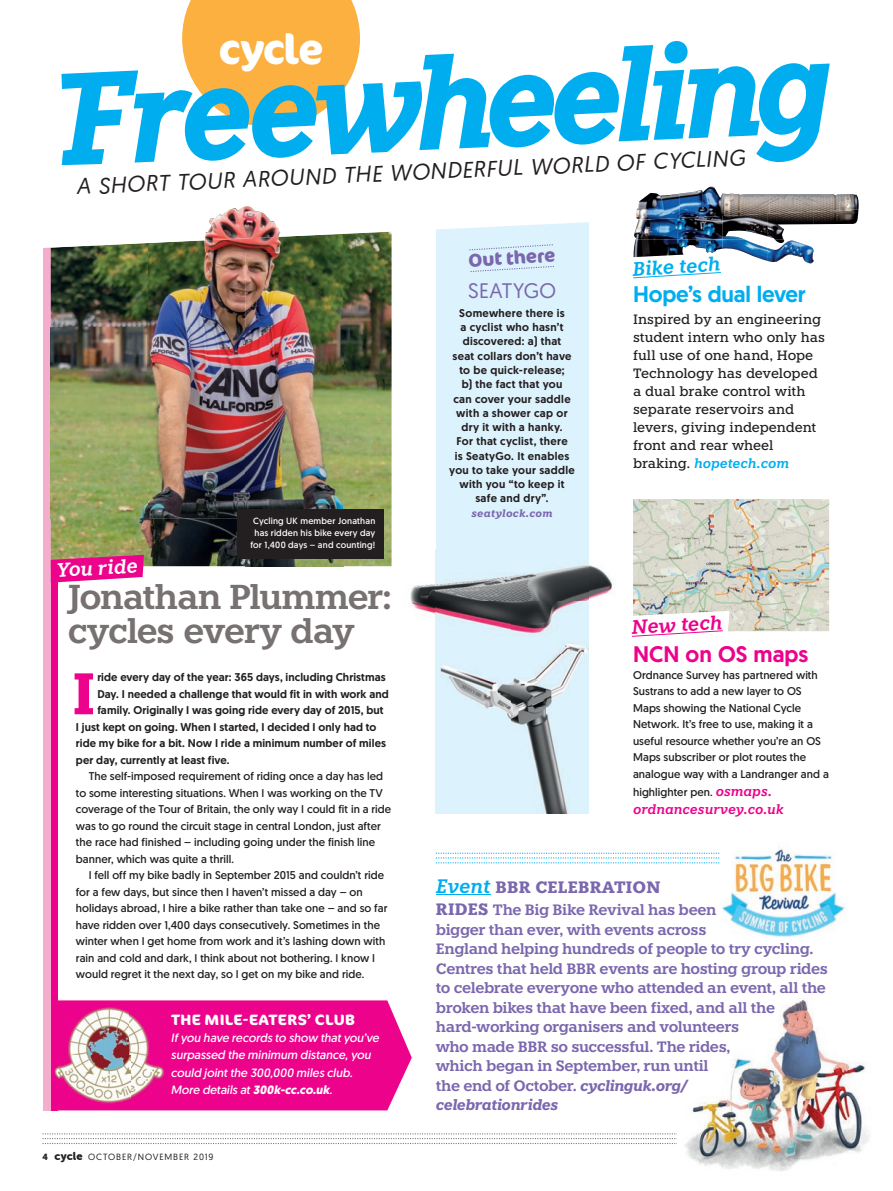
<style>
.page{position:relative;width:893px;height:1191px;background:#fff}
.page>*{position:absolute;margin:0;border:0;box-sizing:border-box;transform-origin:0 0}
.t1{font:700 58.35px "Knile";color:#ed028c}
.t2{font:700 41.55px "Cocon Pro";letter-spacing:-.025em;color:#fff}
.t3{font:600 34.5px/34.5px "Knile";letter-spacing:-.035em;color:#777271}
.t4{font:italic 22.5px "Geomanist";color:#231f20}
.t5{font:500 22.5px "Geomanist";letter-spacing:-.01em;color:#00aeef}
.t6{font:500 22.5px "Geomanist";color:#ed028c}
.t7{font:21px "Geomanist";letter-spacing:.015em;color:#7a67ae}
.t8{font:italic 600 19.5px "Knile";color:#00aeef}
.t9{font:italic 600 19.5px "Knile";color:#fff}
.t10{font:italic 600 19.5px "Knile";color:#ed028c}
.t11{font:700 18.45px "Cocon Pro";color:#7a67ae}
.t12{font:700 16.5px "Knile";letter-spacing:.01em;color:#7a67ae}
.t13{font:600 15px/19.5px "Knile";letter-spacing:-.025em;color:#7a67ae}
.t14{font:700 15px "Cocon Pro";letter-spacing:.02em;color:#fff}
.t15{font:500 13.5px/18px "Knile";letter-spacing:-.005em;color:#231f20}
.t16{font:italic 600 13.5px "Knile";letter-spacing:-.005em;color:#ed028c}
.t17{font:italic 12px/17.2px "Geomanist";letter-spacing:.005em;color:#fff}
.t18{font:11.25px/16.5px "Geomanist";letter-spacing:.005em;color:#231f20}
.t19{font:500 11.25px "Geomanist";letter-spacing:.01em;color:#231f20}
.t20{font:500 11.25px/14.2px "Geomanist";letter-spacing:.03em;color:#231f20;text-align:center}
.t21{font:italic 700 10.5px "Knile";letter-spacing:.025em;color:#7a67ae}
.t22{font:9px/12px "Geomanist";letter-spacing:.02em;color:#fff;text-align:center}
.t23{font:9px "Geomanist";letter-spacing:.1em;color:#231f20}
.s1{font-weight:700}
.s2{font-family:"Museo Sans Rounded 900";font-size:11.25px}
.s3{font-weight:600;font-style:italic;color:#00aeef}
.s4{font-family:"Knile";font-weight:600;font-style:italic;font-size:13.5px;color:#ed028c}
.s5{font-weight:600;font-style:italic;font-size:19.5px;color:#00aeef}
.s6{font-weight:700;font-size:16.5px}
.s7{font-weight:700;font-style:italic}
</style>
<div class="page">
<img style="left:633px;top:499px;width:196px;height:132px">
<div style="left:436px;top:186px;width:152px;height:627px;background:#dcf2fc"></div>
<div style="left:58px;top:1000px;width:354px;height:110px;background:#ed028c"></div>
<div style="left:50px;top:572px;width:8px;height:538px;background:#ed028c"></div>
<div style="left:43px;top:245px;width:8px;height:865px;background:#f5adce"></div>
<svg style="left:42px;top:1133px;width:635px;height:11px"></svg>
<svg style="left:436px;top:852px;width:283px;height:11px"></svg>
<img style="left:51px;top:251px;width:97px;height:267px">
<img style="left:148px;top:251px;width:97px;height:267px">
<img style="left:245px;top:251px;width:98px;height:258px">
<img style="left:343px;top:251px;width:49px;height:315px">
<img style="left:51px;top:518px;width:194px;height:48px">
<img style="left:245px;top:560px;width:98px;height:6px">
<svg style="left:43px;top:165px;width:816px;height:86px"></svg>
<div style="left:182px;top:0;width:178px;height:41px;background:#fbb03f"></div>
<svg style="left:51px;top:555px;width:93px;height:27px;background:#e72692"></svg>
<img style="left:410px;top:549px;width:26px;height:212px">
<img style="left:588px;top:549px;width:25px;height:212px">
<img style="left:545px;top:761px;width:44px;height:53px">
<img style="left:436px;top:565px;width:152px;height:248px">
<img style="left:54px;top:1006px;width:112px;height:98px">
<img style="left:722px;top:846px;width:123px;height:91px">
<img style="left:685px;top:999px;width:184px;height:172px">
<img style="left:633px;top:218px;width:44px;height:34px">
<img style="left:677px;top:218px;width:45px;height:34px">
<img style="left:722px;top:216px;width:46px;height:45px">
<img style="left:768px;top:214px;width:45px;height:49px">
<img style="left:813px;top:212px;width:45px;height:13px">
<img style="left:636px;top:203px;width:44px;height:17px">
<img style="left:680px;top:203px;width:45px;height:15px">
<img style="left:724px;top:203px;width:45px;height:13px">
<img style="left:769px;top:194px;width:45px;height:20px">
<img style="left:814px;top:194px;width:45px;height:18px">
<img style="left:205px;top:240px;width:75px;height:13px">
<img style="left:205px;top:206px;width:75px;height:34px">
<svg style="left:76px;top:165px;width:731px;height:38px"></svg>
<hr style="left:436px;top:894px;width:54px;height:1px;background:#00aeef">
<img style="left:238px;top:509px;width:147px;height:51px">
<div style="left:237px;top:509px;width:147px;height:50px;background:#231f20"></div>
<svg style="left:633px;top:252px;width:92px;height:27px"></svg>
<svg style="left:632px;top:611px;width:97px;height:26px"></svg>
<svg style="left:469px;top:244px;width:84px;height:6px"></svg>
<svg style="left:470px;top:266px;width:84px;height:6px"></svg>
<svg style="left:61px;top:41px;width:769px;height:124px"></svg>
<h2 class="t2" style="left:219px;top:20px;width:107px">cycle</h2>
<h3 class="t4" style="left:76px;top:175px;width:671px;rotate:-3deg">A SHORT TOUR AROUND THE WONDERFUL WORLD OF CYCLING</h3>
<p class="t22" style="left:250px;top:515px;width:126px">Cycling UK member Jonathan has ridden his bike every day for 1,400 days – and counting!</p>
<h3 class="t9" style="left:56px;top:558px;width:83px;rotate:-3deg">You ride</h3>
<h3 class="t3" style="left:68px;top:579px;width:325px">Jonathan Plummer: cycles every day</h3>
<h1 class="t1" style="left:72px;top:656px;width:24px">I</h1>
<p class="t19" style="left:97px;top:670px;width:290px">ride every day of the year: 365 days, including Christmas</p>
<p class="t19" style="left:97px;top:686px;width:293px">Day. I needed a challenge that would fit in with work and</p>
<p class="t19" style="left:97px;top:703px;width:288px">family. Originally I was going ride every day of 2015, but</p>
<p class="t19" style="left:76px;top:719px;width:302px">I just kept on going. When I started, I decided I only had to</p>
<p class="t19" style="left:76px;top:736px;width:311px">ride my bike for a bit. Now I ride a minimum number of miles</p>
<p class="t19" style="left:76px;top:752px;width:155px">per day, currently at least five.</p>
<p class="t18" style="left:76px;top:768px;width:317px;text-indent:13px">The self-imposed requirement of riding once a day has led to some interesting situations. When I was working on the TV coverage of the Tour of Britain, the only way I could fit in a ride was to go round the circuit stage in central London, just after the race had finished – including going under the finish line banner, which was quite a thrill.</p>
<p class="t18" style="left:76px;top:867px;width:313px;text-indent:13px">I fell off my bike badly in September 2015 and couldn’t ride for a few days, but since then I haven’t missed a day – on holidays abroad, I hire a bike rather than take one – and so far have ridden over 1,400 days consecutively. Sometimes in the winter when I get home from work and it’s lashing down with rain and cold and dark, I think about not bothering. I know I would regret it the next day, so I get on my bike and ride.</p>
<h3 class="t14" style="left:171px;top:1009px;width:186px">THE MILE-EATERS’ CLUB</h3>
<p class="t17" style="left:171px;top:1029px;width:209px">If you have records to show that you’ve surpassed the minimum distance, you could joint the 300,000 miles club.<br>More details at <span class="s1">300k-cc.co.uk</span>.</p>
<p class="t23" style="left:43px;top:1150px;width:172px"><span class="s1">4</span> <span class="s2">cycle</span> OCTOBER/NOVEMBER 2019</p>
<h3 class="t11" style="left:468px;top:247px;width:89px;rotate:-3deg">Out there</h3>
<h3 class="t7" style="left:468px;top:277px;width:89px">SEATYGO</h3>
<p class="t20" style="left:449px;top:306px;width:127px">Somewhere there is<br>a cyclist who hasn’t discovered: a) that<br>seat collars don’t have to be quick-release;<br>b) the fact that you<br>can cover your saddle with a shower cap or dry it with a hanky.<br>For that cyclist, there<br>is SeatyGo. It enables you to take your saddle with you “to keep it safe and dry”.</p>
<p class="t21" style="left:471px;top:506px;width:83px">seatylock.com</p>
<h3 class="t8" style="left:632px;top:257px;width:90px;rotate:-3deg">Bike tech</h3>
<h3 class="t5" style="left:633px;top:279px;width:174px">Hope’s dual lever</h3>
<p class="t15" style="left:633px;top:310px;width:193px">Inspired by an engineering student intern who only has full use of one hand, Hope<br>Technology has developed a dual brake control with separate reservoirs and levers, giving independent front and rear wheel braking. <span class="s3">hopetech.com</span></p>
<h3 class="t10" style="left:631px;top:615px;width:92px;rotate:-3deg">New tech</h3>
<h3 class="t6" style="left:633px;top:639px;width:177px">NCN on OS maps</h3>
<p class="t18" style="left:633px;top:666px;width:197px">Ordnance Survey has partnered with Sustrans to add a new layer to OS Maps showing the National Cycle Network. It’s free to use, making it a useful resource whether you’re an OS Maps subscriber or plot routes the analogue way with a Landranger and a</p>
<p class="t18" style="left:633px;top:783px;width:141px">highlighter pen. <span class="s4">osmaps.</span></p>
<p class="t16" style="left:633px;top:801px;width:152px">ordnancesurvey.co.uk</p>
<h3 class="t12" style="left:436px;top:876px;width:226px"><span class="s5">Event</span> BBR CELEBRATION</h3>
<p class="t13" style="left:436px;top:900px;width:393px"><span class="s6">RIDES</span> The Big Bike Revival has been<br>bigger than ever, with events across<br>England helping hundreds of people to try cycling.<br>Centres that held BBR events are hosting group rides to celebrate everyone who attended an event, all the broken bikes that have been fixed, and all the hard-working organisers and volunteers<br>who made BBR so successful. The rides,<br>which began in September, run until<br>the end of October. <span class="s7">cyclinguk.org/<br>celebrationrides</span></p>
</div>
